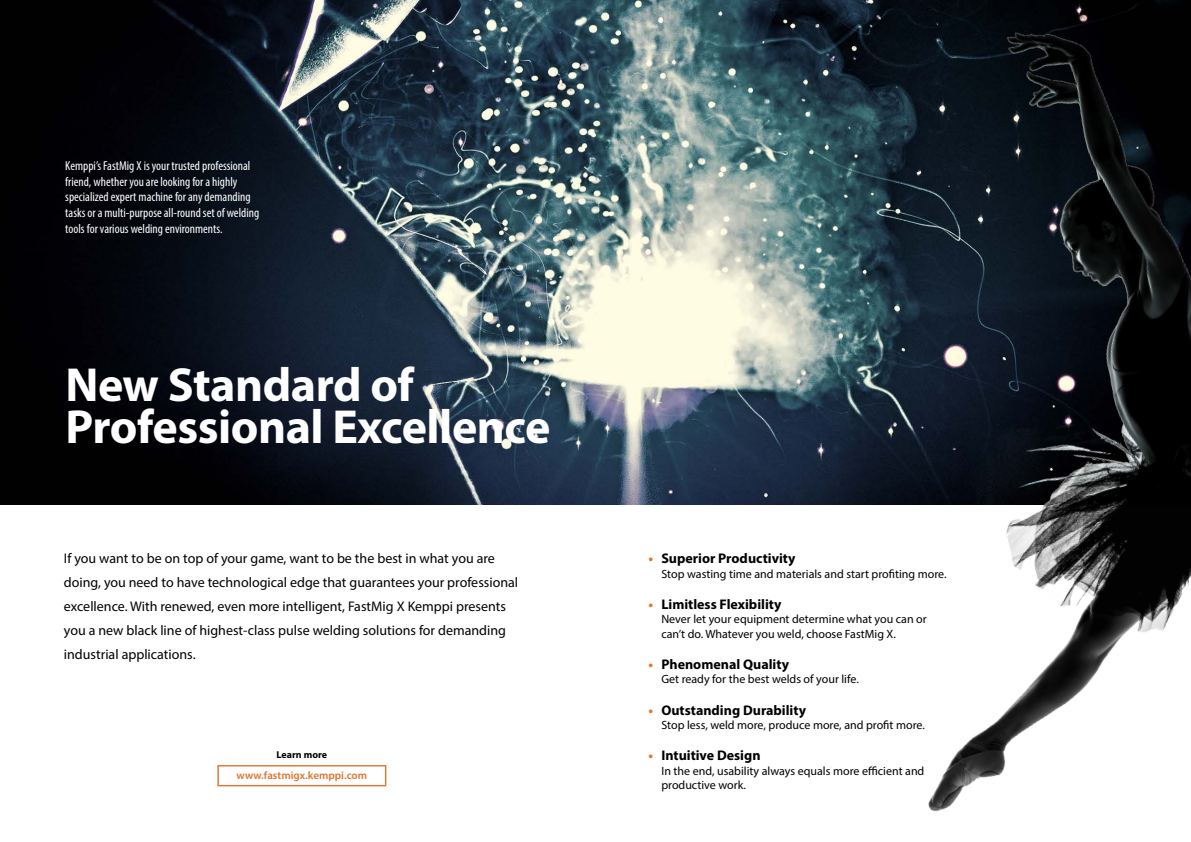
<style>
.page{position:relative;width:1191px;height:842px;background:#fff}
.page>*{position:absolute;margin:0;border:0;box-sizing:border-box;transform-origin:0 0}
.t1{font:700 48px/42px "Myriad Pro";letter-spacing:-.01em;color:#fff}
.t2{font:14px/24px "Myriad Pro";color:#000}
.t3{font:700 14px "Myriad Pro";color:#000}
.t4{font:condensed 13px/15.6px "Myriad Pro";color:#fff}
.t5{font:12px/14.4px "Myriad Pro";color:#000}
.t6{font:600 11px "Myriad Pro";color:#e0742d}
.t7{font:700 10px "Myriad Pro";color:#000}
.s1{color:#e0742d}
</style>
<div class="page">
<img style="left:0;top:0;width:643px;height:504px">
<div style="left:217px;top:765px;width:169px;height:21px;border:1px solid #e0742d"></div>
<img style="left:643px;top:0;width:548px;height:812px">
<p class="t4" style="left:65px;top:158px;width:195px">Kemppi’s FastMig X is your trusted professional friend, whether you are looking for a highly specialized expert machine for any demanding tasks or a multi-purpose all-round set of welding tools for various welding environments.</p>
<h1 class="t1" style="left:65px;top:362px;width:486px">New Standard of<br>Professional Excellence</h1>
<p class="t2" style="left:64px;top:546px;width:456px">If you want to be on top of your game, want to be the best in what you are doing, you need to have technological edge that guarantees your professional excellence. With renewed, even more intelligent, FastMig X Kemppi presents you a new black line of highest-class pulse welding solutions for demanding industrial applications.</p>
<p class="t7" style="left:276px;top:748px;width:52px">Learn more</p>
<p class="t6" style="left:237px;top:769px;width:132px">www.fastmigx.kemppi.com</p>
<p class="t3" style="left:648px;top:549px;width:149px"><span class="s1">•</span> Superior Productivity</p>
<p class="t5" style="left:661px;top:566px;width:287px">Stop wasting time and materials and start profiting more.</p>
<p class="t3" style="left:648px;top:595px;width:134px"><span class="s1">•</span> Limitless Flexibility</p>
<p class="t5" style="left:661px;top:612px;width:267px">Never let your equipment determine what you can or can’t do. Whatever you weld, choose FastMig X.</p>
<p class="t3" style="left:648px;top:655px;width:142px"><span class="s1">•</span> Phenomenal Quality</p>
<p class="t5" style="left:661px;top:672px;width:199px">Get ready for the best welds of your life.</p>
<p class="t3" style="left:648px;top:701px;width:159px"><span class="s1">•</span> Outstanding Durability</p>
<p class="t5" style="left:661px;top:717px;width:265px">Stop less, weld more, produce more, and profit more.</p>
<p class="t3" style="left:648px;top:746px;width:114px"><span class="s1">•</span> Intuitive Design</p>
<p class="t5" style="left:661px;top:763px;width:264px">In the end, usability always equals more efficient and productive work.</p>
</div>
